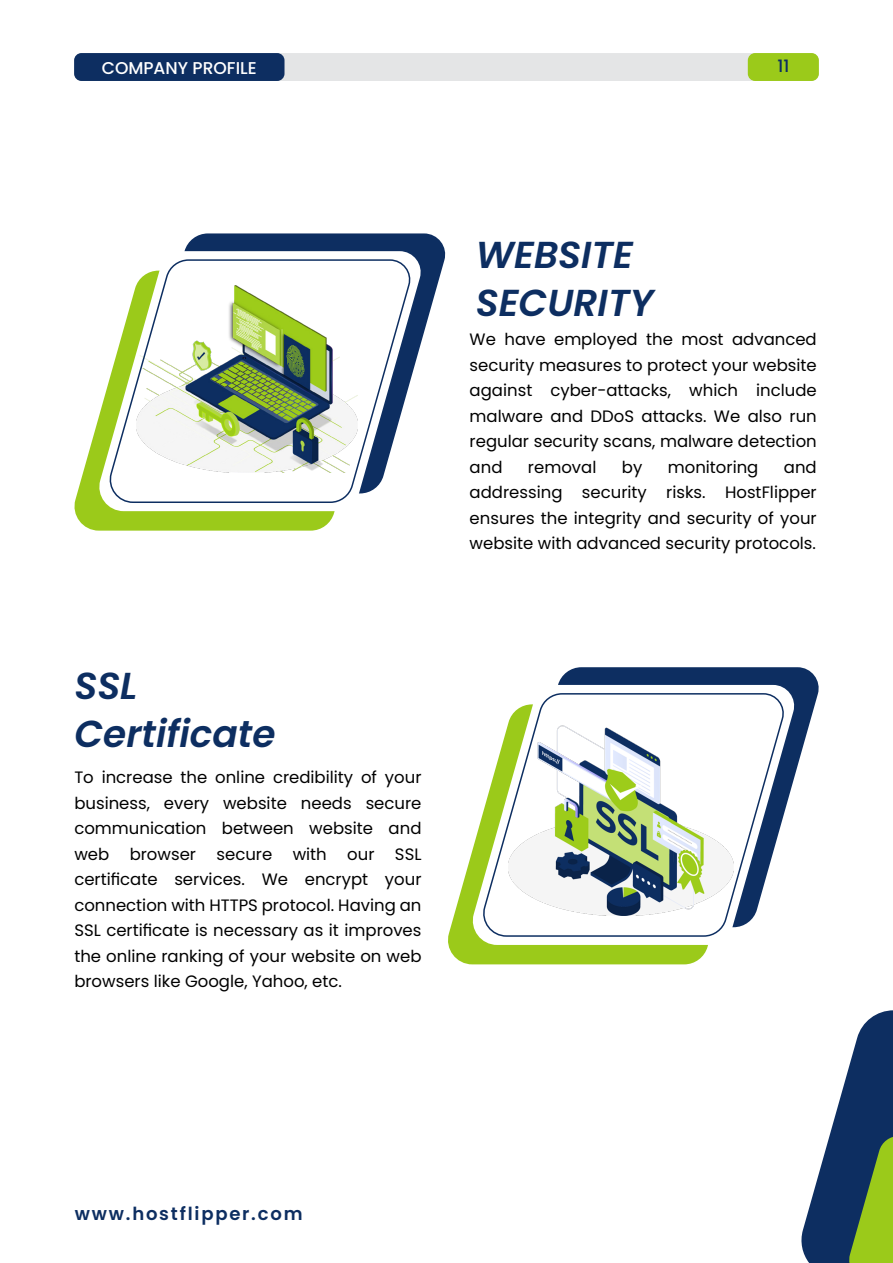
<style>
.page{position:relative;width:893px;height:1263px;background:#fff}
.page>*{position:absolute;margin:0;border:0;box-sizing:border-box;transform-origin:0 0}
.t1{font:italic 600 37.5px/48px "Poppins";color:#0d2e61}
.t2{font:600 18px "Poppins";letter-spacing:.1em;color:#0d2e61}
.t3{font:500 17.1px "Poppins";color:#fff}
.t4{font:500 17.1px "Poppins";color:#0d2e61}
.t5{font:16.5px/25.5px "Poppins";color:#000;text-align:justify}
</style>
<div class="page">
<div style="left:74px;top:53px;width:745px;height:28px;background:#e4e5e6;border-radius:7px"></div>
<div style="left:74px;top:53px;width:210px;height:28px;background:#0d2e61;border-radius:7px"></div>
<div style="left:748px;top:53px;width:71px;height:28px;background:#9bca1a;border-radius:7px"></div>
<svg style="left:184px;top:233px;width:262px;height:99px;fill:#0d2e61"></svg>
<svg style="left:74px;top:427px;width:261px;height:104px;fill:#9bca1a"></svg>
<svg style="left:96px;top:251px;width:328px;height:260px"></svg>
<svg style="left:107px;top:259px;width:305px;height:245px"></svg>
<svg style="left:558px;top:667px;width:261px;height:101px;fill:#0d2e61"></svg>
<svg style="left:448px;top:862px;width:260px;height:102px;fill:#9bca1a"></svg>
<svg style="left:469px;top:685px;width:328px;height:260px"></svg>
<svg style="left:481px;top:692px;width:305px;height:245px"></svg>
<img style="left:137px;top:285px;width:220px;height:187px">
<img style="left:508px;top:724px;width:225px;height:192px">
<svg style="left:801px;top:1010px;width:92px;height:253px"></svg>
<p class="t3" style="left:102px;top:58px;width:156px">COMPANY PROFILE</p>
<p class="t4" style="left:777px;top:56px;width:13px">11</p>
<h1 class="t1" style="left:74px;top:662px;width:203px">SSL<br>Certificate</h1>
<p class="t5" style="left:74px;top:765px;width:349px">To increase the online credibility of your business, every website needs secure communication between website and web browser secure with our SSL certificate services. We encrypt your connection with HTTPS protocol. Having an SSL certificate is necessary as it improves the online ranking of your website on web browsers like Google, Yahoo, etc.</p>
<h1 class="t1" style="left:476px;top:231px;width:179px">WEBSITE<br>SECURITY</h1>
<p class="t5" style="left:470px;top:327px;width:349px">We have employed the most advanced security measures to protect your website against cyber-attacks, which include malware and DDoS attacks. We also run regular security scans, malware detection and</p>
<p class="t5" style="left:528px;top:454px;width:70px">removal</p>
<p class="t5" style="left:622px;top:454px;width:22px">by</p>
<p class="t5" style="left:668px;top:454px;width:92px">monitoring</p>
<p class="t5" style="left:470px;top:454px;width:349px;text-indent:314px">and addressing security risks. HostFlipper ensures the integrity and security of your website with advanced security protocols.</p>
<p class="t2" style="left:75px;top:1204px;width:229px">www.hostflipper.com</p>
</div>
